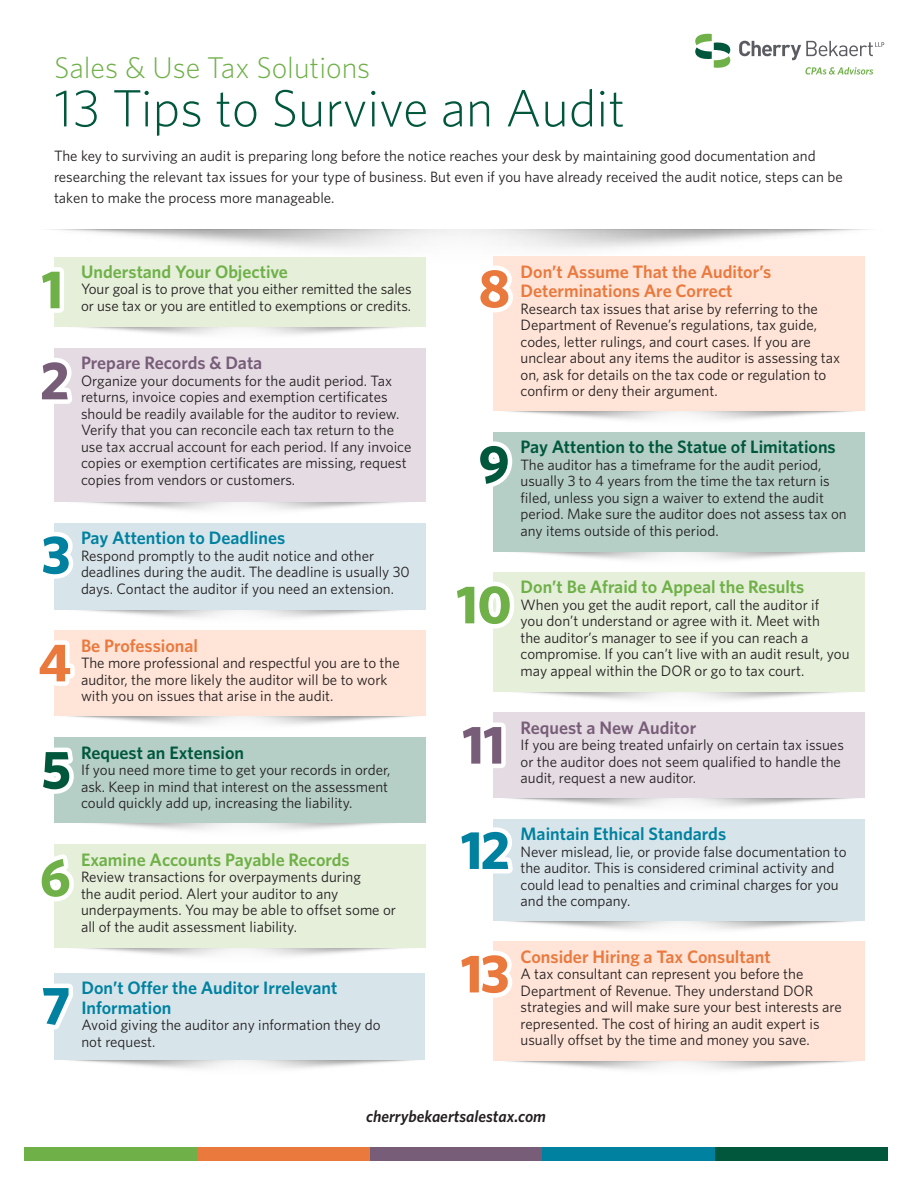
<style>
.page{position:relative;width:918px;height:1188px;background:#fff}
.page>*{position:absolute;margin:0;border:0;box-sizing:border-box;transform-origin:0 0}
.Light_Green_SubHeadi{font:700 54px "Whitney";color:#6fb048}
.Light_Green_SubHeadi-2{font:700 54px "Whitney";color:#00819f}
.Light_Green_SubHeadi-3{font:700 54px "Whitney";color:#ea793e}
.Light_Green_SubHeadi-4{font:700 54px "Whitney";color:#785d79}
.Light_Green_SubHeadi-5{font:700 54px "Whitney";color:#00573c}
.Main_Dk_Green_Headin{font:300 52.5px "Whitney";color:#00573c}
.Main_Dk_Green_Headin-2{font:300 30px "Whitney";color:#6fb048}
.Light_Green_SubHeadi-6{font:600 18px/19.5px "Whitney";color:#ea793e}
.Light_Green_SubHeadi-7{font:600 18px/19.5px "Whitney";color:#00819f}
.Light_Green_SubHeadi-8{font:600 18px "Whitney";color:#6fb048}
.Light_Green_SubHeadi-9{font:600 18px "Whitney";color:#00573c}
.Light_Green_SubHeadi-10{font:600 18px "Whitney";color:#785d79}
.Black_Subheading{font:italic 600 16.5px "Whitney";color:#231f20}
.Light_Green_SubHeadi-11{font:15px/16.5px "Whitney";color:#231f20}
.Main_Dk_Green_Headin-3{font:15px/21px "Whitney";color:#231f20}
</style>
<div class="page">
<svg style="left:695px;top:34px;width:35px;height:34px"></svg>
<svg style="left:739px;top:41px;width:145px;height:19px"></svg>
<svg style="left:805px;top:67px;width:68px;height:8px"></svg>
<div style="left:24px;top:1148px;width:173px;height:13px;background:#6fb048"></div>
<div style="left:197px;top:1148px;width:173px;height:13px;background:#ea793e"></div>
<div style="left:370px;top:1148px;width:172px;height:13px;background:#785d79"></div>
<div style="left:542px;top:1148px;width:173px;height:13px;background:#00819f"></div>
<div style="left:715px;top:1148px;width:173px;height:13px;background:#00573c"></div>
<div style="left:54px;top:257px;width:371px;height:70px;background:#e5efda"></div>
<svg style="left:54px;top:267px;width:10px;height:46px"></svg>
<div style="left:54px;top:348px;width:371px;height:154px;background:#e5dce3"></div>
<svg style="left:54px;top:358px;width:18px;height:46px"></svg>
<div style="left:54px;top:523px;width:371px;height:86px;background:#d7e5eb"></div>
<svg style="left:54px;top:532px;width:19px;height:47px"></svg>
<div style="left:54px;top:631px;width:371px;height:85px;background:#ffe4d7"></div>
<svg style="left:54px;top:630px;width:25px;height:56px"></svg>
<div style="left:54px;top:737px;width:371px;height:86px;background:#b5cfc7"></div>
<svg style="left:54px;top:747px;width:20px;height:47px"></svg>
<div style="left:54px;top:844px;width:371px;height:104px;background:#e5efda"></div>
<svg style="left:54px;top:854px;width:20px;height:48px"></svg>
<div style="left:54px;top:973px;width:371px;height:87px;background:#d7e5eb"></div>
<svg style="left:54px;top:983px;width:19px;height:47px"></svg>
<div style="left:494px;top:257px;width:371px;height:154px;background:#ffe4d7"></div>
<svg style="left:493px;top:261px;width:20px;height:56px"></svg>
<div style="left:494px;top:432px;width:371px;height:119px;background:#b5cfc7"></div>
<svg style="left:493px;top:437px;width:20px;height:57px"></svg>
<div style="left:494px;top:572px;width:371px;height:120px;background:#e5efda"></div>
<svg style="left:493px;top:577px;width:21px;height:56px"></svg>
<div style="left:494px;top:712px;width:371px;height:86px;background:#e5dce3"></div>
<svg style="left:493px;top:718px;width:13px;height:55px"></svg>
<div style="left:494px;top:819px;width:371px;height:102px;background:#d7e5eb"></div>
<svg style="left:493px;top:823px;width:20px;height:56px"></svg>
<div style="left:494px;top:942px;width:371px;height:119px;background:#ffe4d7"></div>
<svg style="left:493px;top:946px;width:19px;height:56px"></svg>
<p class="Main_Dk_Green_Headin-2" style="left:54px;top:48px;width:318px">Sales &amp; Use Tax Solutions</p>
<p class="Main_Dk_Green_Headin" style="left:54px;top:73px;width:573px">13 Tips to Survive an Audit</p>
<p class="Main_Dk_Green_Headin-3" style="left:54px;top:145px;width:790px">The key to surviving an audit is preparing long before the notice reaches your desk by maintaining good documentation and researching the relevant tax issues for your type of business. But even if you have already received the audit notice, steps can be taken to make the process more manageable.</p>
<p class="Light_Green_SubHeadi" style="left:41px;top:253px;width:23px">1</p>
<p class="Light_Green_SubHeadi-8" style="left:81px;top:260px;width:209px">Understand Your Objective</p>
<p class="Light_Green_SubHeadi-11" style="left:81px;top:281px;width:332px">Your goal is to prove that you either remitted the sales</p>
<p class="Light_Green_SubHeadi-11" style="left:81px;top:297px;width:332px">or use tax or you are entitled to exemptions or credits.</p>
<p class="Light_Green_SubHeadi-4" style="left:40px;top:344px;width:31px">2</p>
<p class="Light_Green_SubHeadi-10" style="left:81px;top:351px;width:183px">Prepare Records &amp; Data</p>
<p class="Light_Green_SubHeadi-11" style="left:81px;top:372px;width:332px">Organize your documents for the audit period. Tax returns, invoice copies and exemption certificates should be readily available for the auditor to review.<br>Verify that you can reconcile each tax return to the use tax accrual account for each period. If any invoice copies or exemption certificates are missing, request copies from vendors or customers.</p>
<p class="Light_Green_SubHeadi-2" style="left:41px;top:519px;width:31px">3</p>
<p class="Light_Green_SubHeadi-7" style="left:81px;top:528px;width:206px">Pay Attention to Deadlines</p>
<p class="Light_Green_SubHeadi-11" style="left:81px;top:547px;width:330px">Respond promptly to the audit notice and other deadlines during the audit. The deadline is usually 30 days. Contact the auditor if you need an extension.</p>
<p class="Light_Green_SubHeadi-3" style="left:38px;top:626px;width:34px">4</p>
<p class="Light_Green_SubHeadi-6" style="left:81px;top:635px;width:119px">Be Professional</p>
<p class="Light_Green_SubHeadi-11" style="left:81px;top:654px;width:320px">The more professional and respectful you are to the auditor, the more likely the auditor will be to work with you on issues that arise in the audit.</p>
<p class="Light_Green_SubHeadi-5" style="left:41px;top:734px;width:31px">5</p>
<p class="Light_Green_SubHeadi-9" style="left:81px;top:740px;width:165px">Request an Extension</p>
<p class="Light_Green_SubHeadi-11" style="left:81px;top:761px;width:311px">If you need more time to get your records in order, ask. Keep in mind that interest on the assessment could quickly add up, increasing the liability.</p>
<p class="Light_Green_SubHeadi" style="left:40px;top:841px;width:33px">6</p>
<p class="Light_Green_SubHeadi-8" style="left:81px;top:847px;width:270px">Examine Accounts Payable Records</p>
<p class="Light_Green_SubHeadi-11" style="left:81px;top:868px;width:317px">Review transactions for overpayments during<br>the audit period. Alert your auditor to any underpayments. You may be able to offset some or all of the audit assessment liability.</p>
<p class="Light_Green_SubHeadi-2" style="left:41px;top:970px;width:31px">7</p>
<p class="Light_Green_SubHeadi-7" style="left:81px;top:978px;width:257px">Don’t Offer the Auditor Irrelevant<br>Information</p>
<p class="Light_Green_SubHeadi-11" style="left:81px;top:1016px;width:301px">Avoid giving the auditor any information they do not request.</p>
<p class="Light_Green_SubHeadi-3" style="left:479px;top:252px;width:33px">8</p>
<p class="Light_Green_SubHeadi-6" style="left:521px;top:262px;width:252px">Don’t Assume That the Auditor’s<br>Determinations Are Correct</p>
<p class="Light_Green_SubHeadi-11" style="left:521px;top:300px;width:321px">Research tax issues that arise by referring to the Department of Revenue’s regulations, tax guide, codes, letter rulings, and court cases. If you are unclear about any items the auditor is assessing tax on, ask for details on the tax code or regulation to confirm or deny their argument.</p>
<p class="Light_Green_SubHeadi-5" style="left:479px;top:428px;width:33px">9</p>
<p class="Light_Green_SubHeadi-9" style="left:521px;top:435px;width:317px">Pay Attention to the Statue of Limitations</p>
<p class="Light_Green_SubHeadi-11" style="left:521px;top:456px;width:328px">The auditor has a timeframe for the audit period, usually 3 to 4 years from the time the tax return is filed, unless you sign a waiver to extend the audit period. Make sure the auditor does not assess tax on any items outside of this period.</p>
<p class="Light_Green_SubHeadi" style="left:456px;top:568px;width:57px">10</p>
<p class="Light_Green_SubHeadi-8" style="left:521px;top:575px;width:285px">Don’t Be Afraid to Appeal the Results</p>
<p class="Light_Green_SubHeadi-11" style="left:521px;top:596px;width:331px">When you get the audit report, call the auditor if<br>you don’t understand or agree with it. Meet with<br>the auditor’s manager to see if you can reach a compromise. If you can’t live with an audit result, you may appeal within the DOR or go to tax court.</p>
<p class="Light_Green_SubHeadi-4" style="left:462px;top:709px;width:44px">11</p>
<p class="Light_Green_SubHeadi-10" style="left:521px;top:715px;width:177px">Request a New Auditor</p>
<p class="Light_Green_SubHeadi-11" style="left:521px;top:736px;width:325px">If you are being treated unfairly on certain tax issues or the auditor does not seem qualified to handle the audit, request a new auditor.</p>
<p class="Light_Green_SubHeadi-2" style="left:461px;top:814px;width:51px">12</p>
<p class="Light_Green_SubHeadi-7" style="left:521px;top:824px;width:207px">Maintain Ethical Standards</p>
<p class="Light_Green_SubHeadi-11" style="left:521px;top:843px;width:328px">Never mislead, lie, or provide false documentation to the auditor. This is considered criminal activity and could lead to penalties and criminal charges for you and the company.</p>
<p class="Light_Green_SubHeadi-3" style="left:461px;top:937px;width:51px">13</p>
<p class="Light_Green_SubHeadi-6" style="left:521px;top:947px;width:252px">Consider Hiring a Tax Consultant</p>
<p class="Light_Green_SubHeadi-11" style="left:521px;top:966px;width:323px">A tax consultant can represent you before the Department of Revenue. They understand DOR strategies and will make sure your best interests are represented. The cost of hiring an audit expert is usually offset by the time and money you save.</p>
<p class="Black_Subheading" style="left:366px;top:1105px;width:182px">cherrybekaertsalestax.com</p>
</div>
